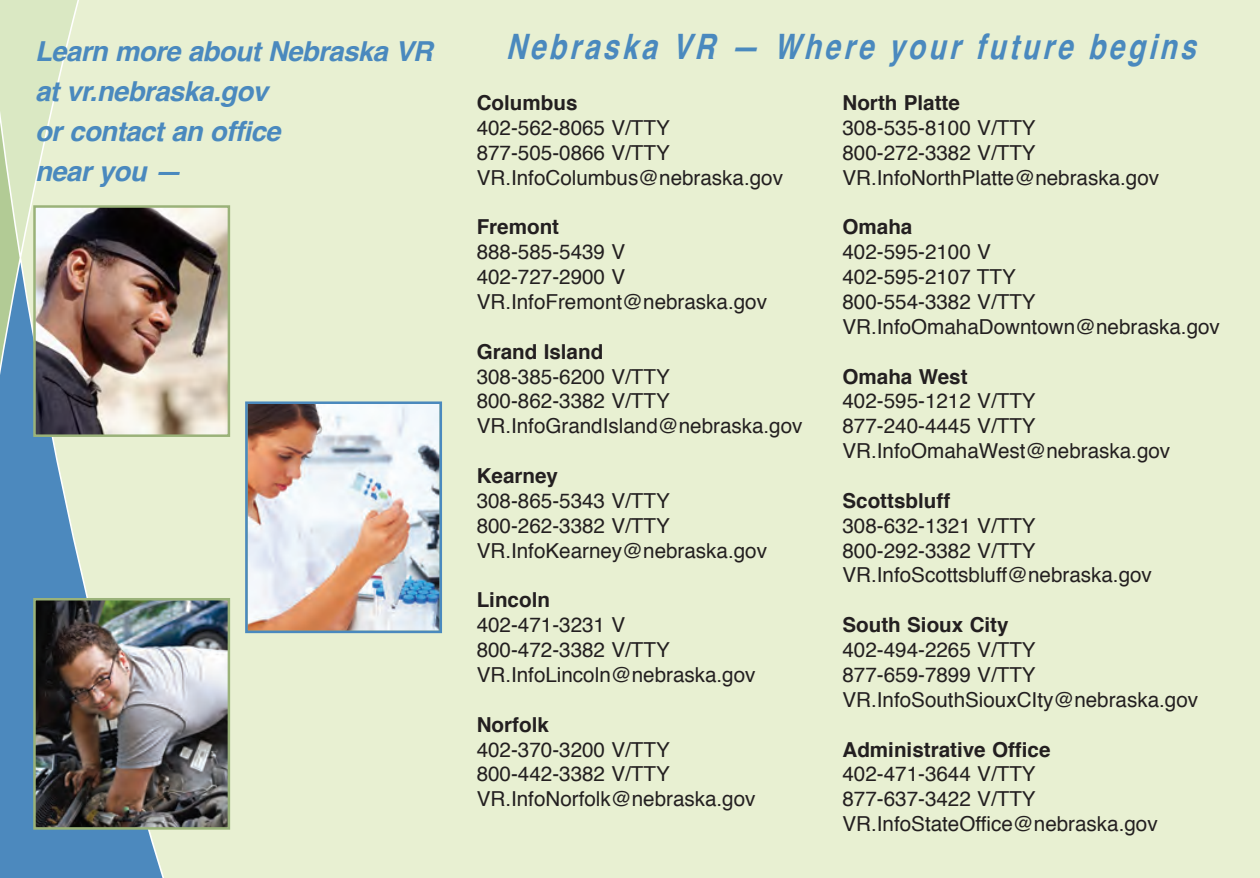
<style>
.page{position:relative;width:1260px;height:878px;background:#e8f0d2}
.page>*{position:absolute;margin:0;border:0;box-sizing:border-box;transform-origin:0 0}
.t1{font:italic 700 35px "Helvetica";letter-spacing:.125em;color:#4a89be;scale:.8 1}
.t2{font:italic 700 27.5px/40px "Helvetica";letter-spacing:-.02em;color:#4a89be}
.t3{font:20.5px "Helvetica";color:#231f20}
.t4{font:700 20.5px "Helvetica";color:#231f20}
</style>
<div class="page">
<img style="left:337px;top:405px;width:101px;height:224px">
<div style="left:245px;top:401px;width:197px;height:232px;border:2px solid #4a89be"></div>
<svg style="left:0;top:0;width:337px;height:878px"></svg>
<img style="left:36px;top:601px;width:191px;height:225px">
<div style="left:33px;top:598px;width:197px;height:231px;border:2px solid #9ab279"></div>
<img style="left:36px;top:208px;width:191px;height:226px">
<div style="left:33px;top:205px;width:197px;height:232px;border:2px solid #9ab279"></div>
<p class="t2" style="left:35px;top:31px;width:399px">Learn more about Nebraska VR</p>
<p class="t1" style="left:506px;top:17px;width:869px">Nebraska VR — Where your future begins</p>
<p class="t2" style="left:35px;top:71px;width:247px">at vr.nebraska.gov or contact an office near you —</p>
<p class="t4" style="left:477px;top:89px;width:102px">Columbus</p>
<p class="t3" style="left:477px;top:114px;width:195px">402-562-8065 V/TTY</p>
<p class="t3" style="left:477px;top:139px;width:195px">877-505-0866 V/TTY</p>
<p class="t3" style="left:477px;top:163px;width:308px">VR.InfoColumbus@nebraska.gov</p>
<p class="t4" style="left:477px;top:213px;width:84px">Fremont</p>
<p class="t3" style="left:477px;top:238px;width:150px">888-585-5439 V</p>
<p class="t3" style="left:477px;top:263px;width:150px">402-727-2900 V</p>
<p class="t3" style="left:477px;top:288px;width:292px">VR.InfoFremont@nebraska.gov</p>
<p class="t4" style="left:477px;top:337px;width:128px">Grand Island</p>
<p class="t3" style="left:477px;top:362px;width:195px">308-385-6200 V/TTY</p>
<p class="t3" style="left:477px;top:387px;width:195px">800-862-3382 V/TTY</p>
<p class="t3" style="left:477px;top:412px;width:327px">VR.InfoGrandIsland@nebraska.gov</p>
<p class="t4" style="left:477px;top:462px;width:83px">Kearney</p>
<p class="t3" style="left:477px;top:487px;width:195px">308-865-5343 V/TTY</p>
<p class="t3" style="left:477px;top:511px;width:195px">800-262-3382 V/TTY</p>
<p class="t3" style="left:477px;top:536px;width:292px">VR.InfoKearney@nebraska.gov</p>
<p class="t4" style="left:477px;top:586px;width:75px">Lincoln</p>
<p class="t3" style="left:477px;top:611px;width:150px">402-471-3231 V</p>
<p class="t3" style="left:477px;top:636px;width:195px">800-472-3382 V/TTY</p>
<p class="t3" style="left:477px;top:661px;width:280px">VR.InfoLincoln@nebraska.gov</p>
<p class="t4" style="left:477px;top:710px;width:74px">Norfolk</p>
<p class="t3" style="left:477px;top:735px;width:195px">402-370-3200 V/TTY</p>
<p class="t3" style="left:477px;top:760px;width:195px">800-442-3382 V/TTY</p>
<p class="t3" style="left:477px;top:785px;width:280px">VR.InfoNorfolk@nebraska.gov</p>
<p class="t4" style="left:842px;top:89px;width:119px">North Platte</p>
<p class="t3" style="left:842px;top:114px;width:195px">308-535-8100 V/TTY</p>
<p class="t3" style="left:842px;top:139px;width:195px">800-272-3382 V/TTY</p>
<p class="t3" style="left:842px;top:163px;width:318px">VR.InfoNorthPlatte@nebraska.gov</p>
<p class="t4" style="left:842px;top:213px;width:71px">Omaha</p>
<p class="t3" style="left:842px;top:238px;width:150px">402-595-2100 V</p>
<p class="t3" style="left:842px;top:263px;width:175px">402-595-2107 TTY</p>
<p class="t3" style="left:842px;top:288px;width:195px">800-554-3382 V/TTY</p>
<p class="t3" style="left:842px;top:313px;width:379px">VR.InfoOmahaDowntown@nebraska.gov</p>
<p class="t4" style="left:842px;top:362px;width:127px">Omaha West</p>
<p class="t3" style="left:842px;top:387px;width:195px">402-595-1212 V/TTY</p>
<p class="t3" style="left:842px;top:412px;width:195px">877-240-4445 V/TTY</p>
<p class="t3" style="left:842px;top:437px;width:329px">VR.InfoOmahaWest@nebraska.gov</p>
<p class="t4" style="left:842px;top:486px;width:109px">Scottsbluff</p>
<p class="t3" style="left:842px;top:511px;width:195px">308-632-1321 V/TTY</p>
<p class="t3" style="left:842px;top:536px;width:195px">800-292-3382 V/TTY</p>
<p class="t3" style="left:842px;top:561px;width:311px">VR.InfoScottsbluff@nebraska.gov</p>
<p class="t4" style="left:842px;top:611px;width:168px">South Sioux City</p>
<p class="t3" style="left:842px;top:636px;width:195px">402-494-2265 V/TTY</p>
<p class="t3" style="left:842px;top:661px;width:195px">877-659-7899 V/TTY</p>
<p class="t3" style="left:842px;top:685px;width:357px">VR.InfoSouthSiouxCIty@nebraska.gov</p>
<p class="t4" style="left:842px;top:735px;width:210px">Administrative Office</p>
<p class="t3" style="left:842px;top:760px;width:195px">402-471-3644 V/TTY</p>
<p class="t3" style="left:842px;top:785px;width:195px">877-637-3422 V/TTY</p>
<p class="t3" style="left:842px;top:810px;width:317px">VR.InfoStateOffice@nebraska.gov</p>
</div>
